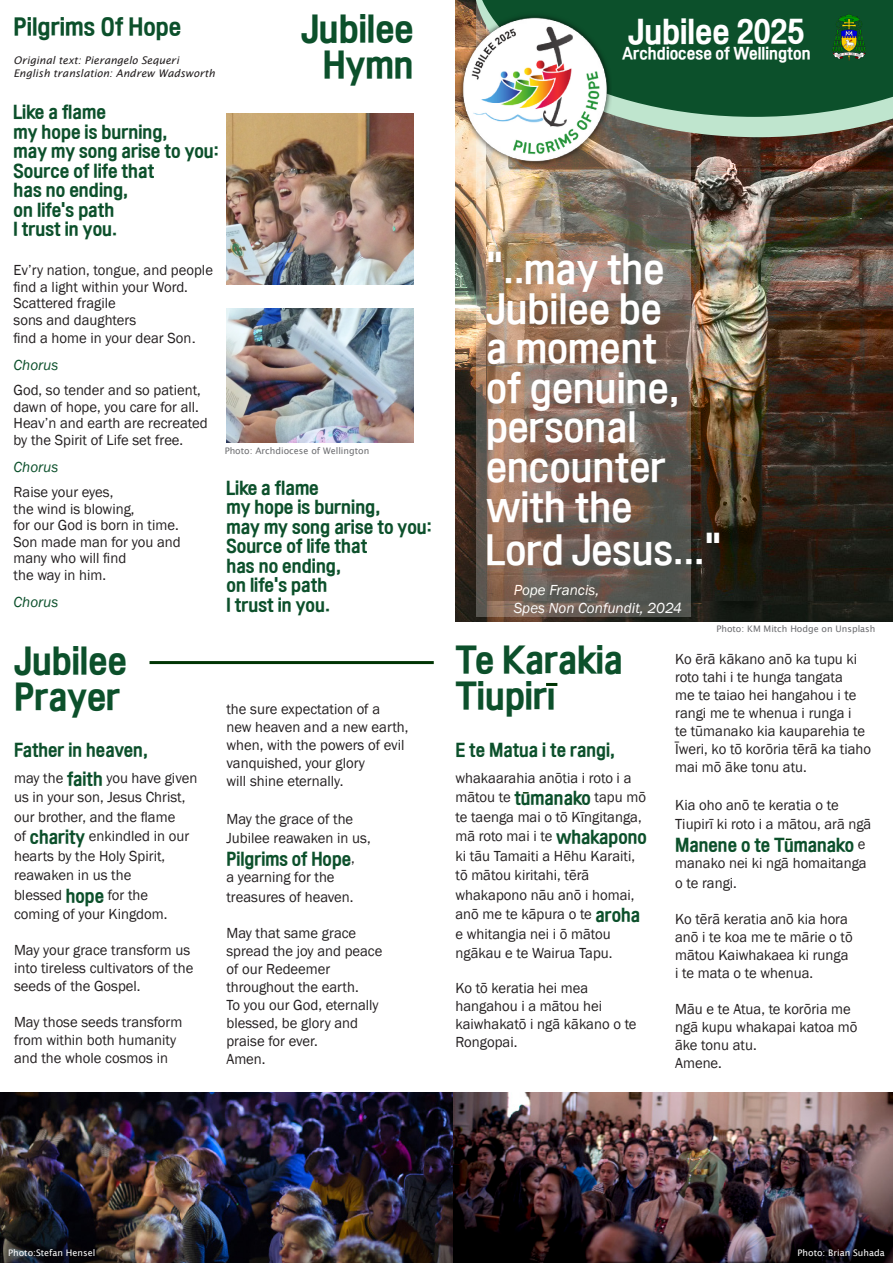
<style>
.page{position:relative;width:893px;height:1263px;background:#fff}
.page>*{position:absolute;margin:0;border:0;box-sizing:border-box;transform-origin:0 0}
.t1{font:33px/39.6px "TT Comsetak R";color:#fff}
.t2{font:30px/36px "TT Comsetak B";color:#0c502b}
.t3{font:27px "TT Comsetak B";color:#fff}
.t4{font:19.5px "TT Comsetak B";color:#0c502b}
.t5{font:15px/18px "Franklin Gothic";color:#231f20}
.t6{font:15px/19.5px "TT Comsetak B";color:#0c502b}
.t7{font:italic 15px "Franklin Gothic";color:#fff}
.t8{font:italic 15px "Franklin Gothic";color:#0c502b}
.t9{font:13.5px "TT Comsetak B";color:#fff}
.t10{font:italic 10.5px/13.5px "Lucida Sans";color:#231f20}
.t11{font:9px "Lucida Sans";color:#6c6d70}
.t12{font:9px "Lucida Sans";color:#fff}
.s1{font-family:"Lucida Sans"}
.s2{font-style:italic;color:#0c502b}
.s3{font-family:"TT Comsetak B";color:#0c502b}
.s4{font-family:"Franklin Gothic";color:#231f20}
</style>
<div class="page">
<img style="left:0;top:1092px;width:456px;height:171px">
<img style="left:454px;top:1093px;width:439px;height:170px">
<img style="left:455px;top:0;width:438px;height:621px">
<img style="left:476px;top:137px;width:215px;height:480px">
<svg style="left:473px;top:0;width:420px;height:137px;fill:#bfe5ce"></svg>
<div style="left:474px;top:0;width:419px;height:117px;background:#0c502b"></div>
<img style="left:829px;top:10px;width:39px;height:50px">
<img style="left:227px;top:114px;width:187px;height:329px">
<div style="left:172px;top:286px;width:264px;height:22px;background:#fff"></div>
<img style="left:457px;top:10px;width:155px;height:158px">
<hr style="left:150px;top:661px;width:284px;height:3px;background:#003504">
<svg style="left:523px;top:792px;width:6px;height:2px"></svg>
<div style="left:547px;top:681px;width:10px;height:6px;background:#f7f8f7"></div>
<svg style="left:546px;top:683px;width:11px;height:3px"></svg>
<p class="t2" style="left:301px;top:13px;width:114px">Jubilee</p>
<p class="t2" style="left:323px;top:49px;width:92px">Hymn</p>
<h3 class="t4" style="left:14px;top:17px;width:169px">Pilgrims Of Hope</h3>
<p class="t10" style="left:14px;top:53px;width:203px">Original text: Pierangelo Sequeri<br>English translation: Andrew Wadsworth</p>
<p class="t6" style="left:14px;top:104px;width:207px">Like a flame<br>my hope is burning,<br>may my song arise to you:<br>Source of life that<br>has no ending,<br>on life’s path<br>I trust in you.</p>
<p class="t5" style="left:14px;top:262px;width:201px;line-height:16.5px">Ev’ry nation, tongue, and people find a light within your Word.<br>Scattered fragile<br>sons and daughters</p>
<p class="t5" style="left:14px;top:325px;width:184px;line-height:27px">find a home in your dear Son<span class="s1">.<br></span><span class="s2">Chorus</span></p>
<p class="t5" style="left:14px;top:382px;width:196px;line-height:16.5px">God, so tender and so patient, dawn of hope, you care for all.<br>Heav’n and earth are recreated by the Spirit of Life set free.</p>
<p class="t8" style="left:14px;top:457px;width:46px">Chorus</p>
<p class="t5" style="left:14px;top:484px;width:169px;line-height:16.5px">Raise your eyes,<br>the wind is blowing,<br>for our God is born in time.<br>Son made man for you and many who will find<br>the way in him.</p>
<p class="t8" style="left:14px;top:592px;width:46px">Chorus</p>
<p class="t11" style="left:225px;top:446px;width:146px">Photo: Archdiocese of Wellington</p>
<p class="t6" style="left:226px;top:479px;width:94px">Like a flame</p>
<p class="t6" style="left:226px;top:499px;width:155px">my hope is burning,</p>
<p class="t6" style="left:226px;top:518px;width:207px">may my song arise to you:</p>
<p class="t6" style="left:226px;top:538px;width:142px">Source of life that</p>
<p class="t6" style="left:226px;top:557px;width:116px">has no ending,</p>
<p class="t6" style="left:226px;top:577px;width:102px">on life’s path</p>
<p class="t6" style="left:226px;top:596px;width:105px">I trust in you.</p>
<p class="t2" style="left:14px;top:646px;width:114px">Jubilee<br>Prayer</p>
<p class="t6" style="left:14px;top:742px;width:135px">Father in heaven,</p>
<p class="t5" style="left:14px;top:769px;width:185px">may the <span class="s3">faith</span> you have given</p>
<p class="t5" style="left:14px;top:789px;width:173px">us in your son, Jesus Christ,</p>
<p class="t5" style="left:14px;top:808px;width:163px">our brother, and the flame</p>
<p class="t5" style="left:14px;top:828px;width:177px">of <span class="s3">charity</span> enkindled in our</p>
<p class="t5" style="left:14px;top:847px;width:153px">hearts by the Holy Spirit,</p>
<p class="t5" style="left:14px;top:867px;width:119px">reawaken in us the</p>
<p class="t5" style="left:14px;top:886px;width:136px">blessed <span class="s3">hope</span> for the</p>
<p class="t5" style="left:14px;top:906px;width:155px">coming of your Kingdom.</p>
<p class="t5" style="left:14px;top:942px;width:178px">May your grace transform us</p>
<p class="t5" style="left:14px;top:960px;width:181px">into tireless cultivators of the</p>
<p class="t5" style="left:14px;top:978px;width:128px">seeds of the Gospel.</p>
<p class="t5" style="left:14px;top:1014px;width:170px">May those seeds transform</p>
<p class="t5" style="left:14px;top:1032px;width:164px">from within both humanity</p>
<p class="t5" style="left:14px;top:1050px;width:155px">and the whole cosmos in</p>
<p class="t5" style="left:226px;top:701px;width:184px">the sure expectation of a new heaven and a new earth, when, with the powers of evil vanquished, your glory<br>will shine eternally.</p>
<p class="t5" style="left:226px;top:809px;width:146px;line-height:19.5px">May the grace of the<br>Jubilee reawaken in us,</p>
<p class="t6" style="left:226px;top:850px;width:130px">Pilgrims of Hope<span class="s4">,</span></p>
<p class="t5" style="left:226px;top:868px;width:129px;line-height:19.5px">a yearning for the treasures of heaven.</p>
<p class="t5" style="left:226px;top:924px;width:157px">May that same grace spread the joy and peace of our Redeemer throughout the earth.<br>To you our God, eternally blessed, be glory and praise for ever.<br>Amen.</p>
<p class="t3" style="left:628px;top:17px;width:178px">Jubilee 2025</p>
<p class="t9" style="left:622px;top:46px;width:190px">Archdiocese of Wellington</p>
<h1 class="t1" style="left:486px;top:247px;width:194px">“..may the<br>Jubilee be a moment of genuine, personal encounter with the</h1>
<h1 class="t1" style="left:486px;top:528px;width:237px">Lord Jesus...”</h1>
<p class="t7" style="left:514px;top:581px;width:87px">Pope Francis,</p>
<p class="t7" style="left:514px;top:599px;width:170px">Spes Non Confundit, 2024</p>
<p class="t11" style="left:716px;top:624px;width:160px">Photo: KM Mitch Hodge on Unsplash</p>
<p class="t2" style="left:455px;top:644px;width:169px">Te Karakia</p>
<p class="t2" style="left:455px;top:680px;width:101px">Tiupiri</p>
<p class="t6" style="left:455px;top:742px;width:161px">E te Matua i te rangi,</p>
<p class="t5" style="left:455px;top:768px;width:193px;line-height:19.5px">whakaarahia anōtia i roto i a mātou te <span class="s3">tumanako</span> tapu mō te taenga mai o tō Kīngitanga, mā roto mai i te <span class="s3">whakapono </span>ki tāu Tamaiti a Hēhu Karaiti, tō mātou kiritahi, tērā whakapono nāu anō i homai, anō me te kāpura o te <span class="s3">aroha </span>e whitangia nei i ō mātou ngākau e te Wairua Tapu.</p>
<p class="t5" style="left:455px;top:979px;width:183px">Ko tō keratia hei mea hangahou i a mātou hei kaiwhakatō i ngā kākano o te<br>Rongopai.</p>
<p class="t5" style="left:675px;top:651px;width:197px">Ko ērā kākano anō ka tupu ki roto tahi i te hunga tangata<br>me te taiao hei hangahou i te rangi me te whenua i runga i<br>te tūmanako kia kauparehia te<br>Īweri, ko tō korōria tērā ka tiaho mai mō āke tonu atu.</p>
<p class="t5" style="left:675px;top:795px;width:198px;line-height:19.5px">Kia oho anō te keratia o te<br>Tiupirī ki roto i a mātou, arā ngā</p>
<p class="t6" style="left:675px;top:836px;width:192px">Manene o te Tumanako <span class="s4">e</span></p>
<p class="t5" style="left:675px;top:854px;width:193px;line-height:19.5px">manako nei ki ngā homaitanga o te rangi.</p>
<p class="t5" style="left:675px;top:910px;width:179px">Ko tērā keratia anō kia hora anō i te koa me te mārie o tō mātou Kaiwhakaea ki runga i te mata o te whenua.</p>
<p class="t5" style="left:675px;top:1000px;width:184px">Māu e te Atua, te korōria me ngā kupu whakapai katoa mō āke tonu atu.<br>Amene.</p>
<p class="t12" style="left:8px;top:1247px;width:89px">Photo:Stefan Hensel</p>
<p class="t12" style="left:798px;top:1247px;width:89px">Photo: Brian Suhada</p>
</div>
